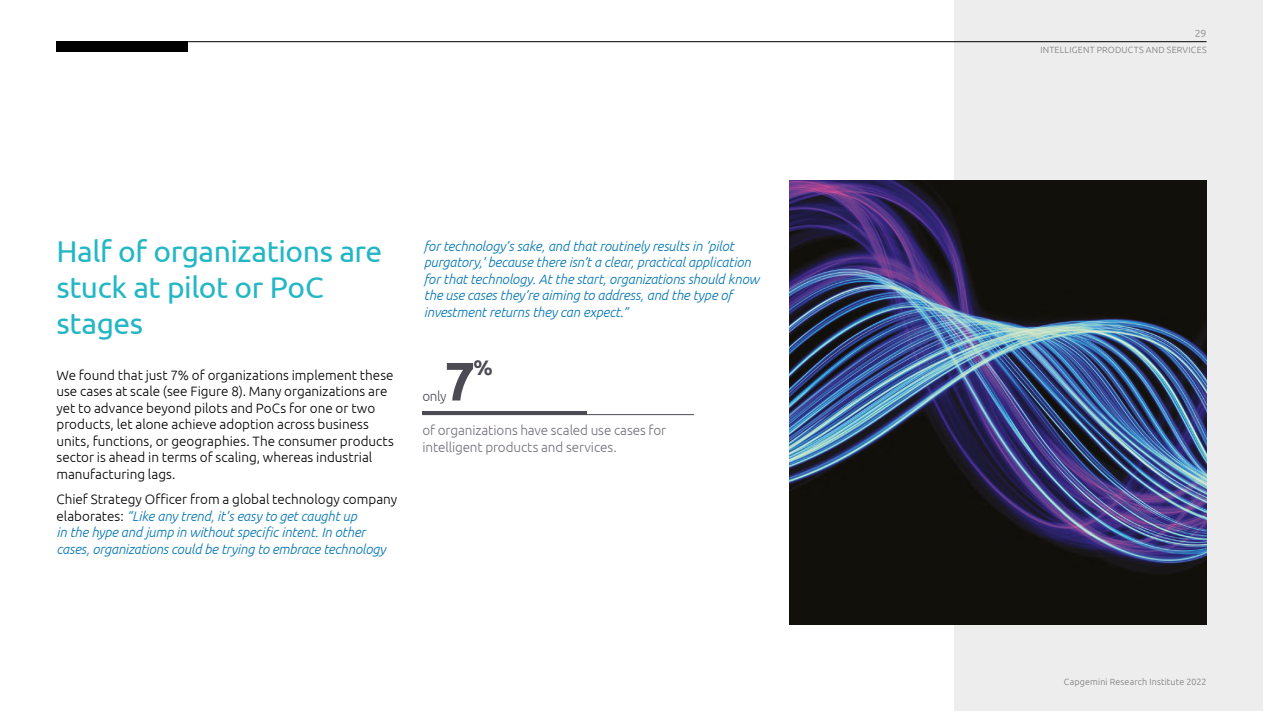
<style>
.page{position:relative;width:1263px;height:711px;background:#fff}
.page>*{position:absolute;margin:0;border:0;box-sizing:border-box;transform-origin:0 0}
.t1{font:700 54px "Ubuntu";color:#201d27}
.t2{font:30px/36px "Ubuntu";letter-spacing:-.015em;color:#23b7c5}
.t3{font:700 21px "Ubuntu";color:#201d27}
.t4{font:italic 300 13.5px/16.5px "Ubuntu";letter-spacing:-.01em;color:#0075b3}
.t5{font:300 13.5px/16.5px "Ubuntu";color:#000}
.t6{font:300 13.5px/16.5px "Ubuntu";letter-spacing:-.01em;color:#514b56}
.t7{font:300 13.5px "Ubuntu";color:#201d27}
.t8{font:10.5px "Ubuntu";color:#9d9d9c}
.t9{font:300 9px "Ubuntu";letter-spacing:.02em;color:#7c7b7b}
.s1{font-style:normal;color:#000}
</style>
<div class="page">
<div style="left:955px;top:0;width:308px;height:710px;background:#ededed"></div>
<img style="left:789px;top:181px;width:417px;height:443px">
<hr style="left:422px;top:414px;width:272px;height:1px;background:#201d27">
<hr style="left:422px;top:411px;width:164px;height:3px;background:#201d27">
<div style="left:56px;top:41px;width:131px;height:11px;background:#000"></div>
<hr style="left:186px;top:41px;width:1020px;height:1px;background:#000">
<h2 class="t2" style="left:56px;top:232px;width:327px">Half of organizations are stuck at pilot or PoC stages</h2>
<p class="t5" style="left:56px;top:366px;width:339px">We found that just 7% of organizations implement these use cases at scale (see Figure 8). Many organizations are yet to advance beyond pilots and PoCs for one or two products, let alone achieve adoption across business units, functions, or geographies. The consumer products sector is ahead in terms of scaling, whereas industrial manufacturing lags.</p>
<p class="t4" style="left:56px;top:490px;width:342px"><span class="s1">Chief Strategy Officer from a global technology company elaborates:</span> “Like any trend, it’s easy to get caught up<br>in the hype and jump in without specific intent. In other cases, organizations could be trying to embrace technology</p>
<p class="t4" style="left:424px;top:237px;width:337px">for technology’s sake, and that routinely results in ‘pilot purgatory,’ because there isn’t a clear, practical application for that technology. At the start, organizations should know the use cases they’re aiming to address, and the type of investment returns they can expect.”</p>
<h1 class="t1" style="left:445px;top:348px;width:32px">7</h1>
<h3 class="t3" style="left:474px;top:354px;width:21px">%</h3>
<p class="t6" style="left:422px;top:421px;width:245px">of organizations have scaled use cases for intelligent products and services.</p>
<p class="t7" style="left:422px;top:387px;width:26px">only</p>
<p class="t8" style="left:1195px;top:27px;width:13px">29</p>
<p class="t9" style="left:1040px;top:44px;width:168px">INTELLIGENT PRODUCTS AND SERVICES</p>
<p class="t9" style="left:1064px;top:676px;width:144px">Capgemini Research Institute 2022</p>
</div>
